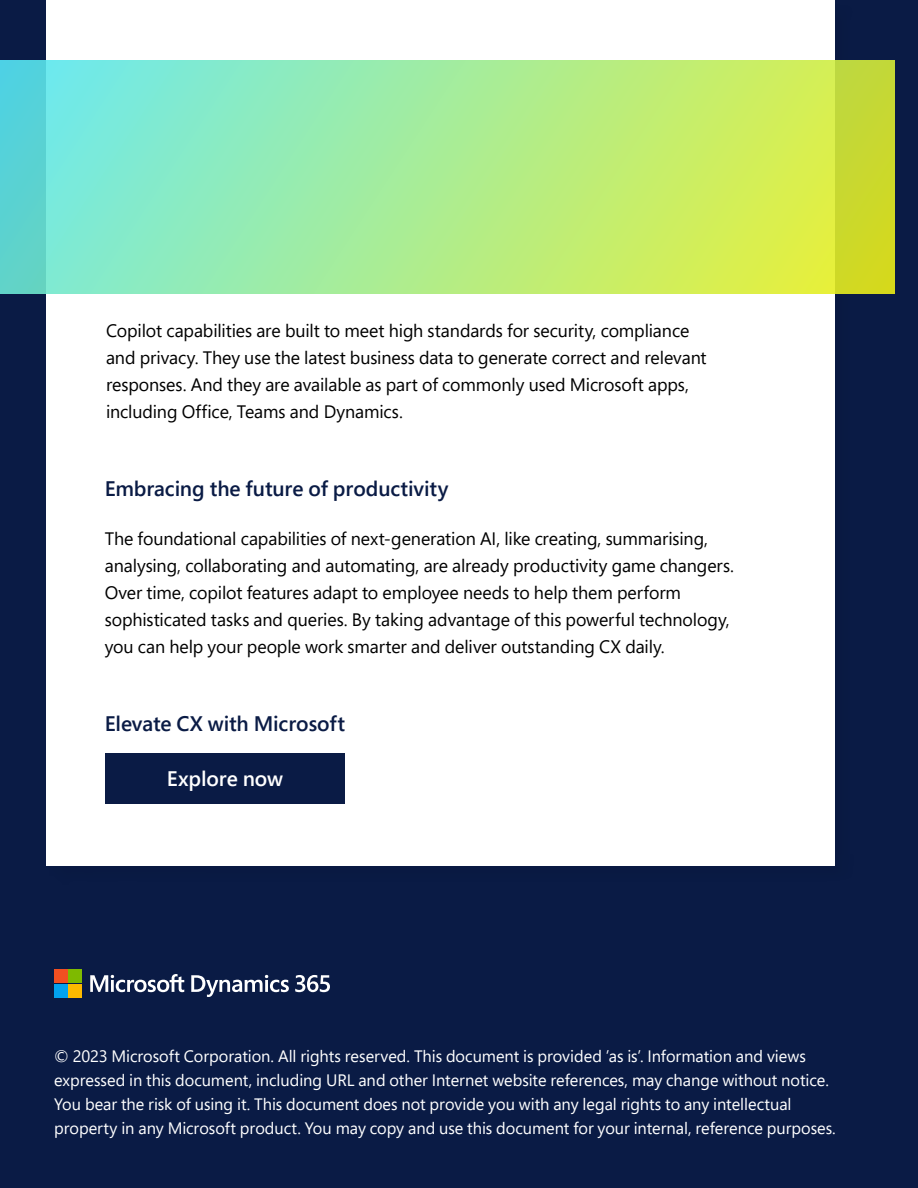
<style>
.page{position:relative;width:918px;height:1188px;background:#0a1b45}
.page>*{position:absolute;margin:0;border:0;box-sizing:border-box;transform-origin:0 0}
.Titles_TOC_14_20{font:600 21px "Segoe Pro";letter-spacing:-.005em;color:#0a1b45}
.Title_14_20{font:600 21px "Segoe Pro";letter-spacing:-.005em;color:#0a1b45}
.CTA{font:600 21px "Segoe Pro";letter-spacing:-.005em;color:#fff}
.P_12_18{font:18px/27px "Segoe Pro";letter-spacing:-.005em;color:#000}
.P_12_20_copy{font:16.5px/24px "Segoe Pro";color:#fff}
</style>
<div class="page">
<div style="left:46px;top:0;width:789px;height:866px;background:#fff"></div>
<svg style="left:191px;top:975px;width:98px;height:22px"></svg>
<svg style="left:295px;top:975px;width:35px;height:17px"></svg>
<svg style="left:90px;top:974px;width:94px;height:18px"></svg>
<div style="left:54px;top:970px;width:13px;height:13px;background:#f14f21"></div>
<div style="left:69px;top:970px;width:13px;height:13px;background:#7eba00"></div>
<div style="left:54px;top:984px;width:13px;height:13px;background:#02a2ef"></div>
<div style="left:69px;top:984px;width:13px;height:13px;background:#fdba00"></div>
<svg style="left:0;top:61px;width:894px;height:233px;background:#a7e990"></svg>
<div style="left:105px;top:753px;width:240px;height:51px;background:#0a1b45"></div>
<p class="P_12_18" style="left:106px;top:317px;width:602px">Copilot capabilities are built to meet high standards for security, compliance and privacy. They use the latest business data to generate correct and relevant responses. And they are available as part of commonly used Microsoft apps, including Office, Teams and Dynamics.</p>
<p class="Titles_TOC_14_20" style="left:105px;top:474px;width:345px">Embracing the future of productivity</p>
<p class="P_12_18" style="left:105px;top:525px;width:631px">The foundational capabilities of next-generation AI, like creating, summarising, analysing, collaborating and automating, are already productivity game changers.<br>Over time, copilot features adapt to employee needs to help them perform sophisticated tasks and queries. By taking advantage of this powerful technology, you can help your people work smarter and deliver outstanding CX daily.</p>
<p class="Title_14_20" style="left:105px;top:709px;width:242px">Elevate CX with Microsoft</p>
<p class="CTA" style="left:167px;top:765px;width:118px">Explore now</p>
<p class="P_12_20_copy" style="left:54px;top:1044px;width:783px">© 2023 Microsoft Corporation. All rights reserved. This document is provided ’as is’. Information and views expressed in this document, including URL and other Internet website references, may change without notice.<br>You bear the risk of using it. This document does not provide you with any legal rights to any intellectual property in any Microsoft product. You may copy and use this document for your internal, reference purposes.</p>
</div>
